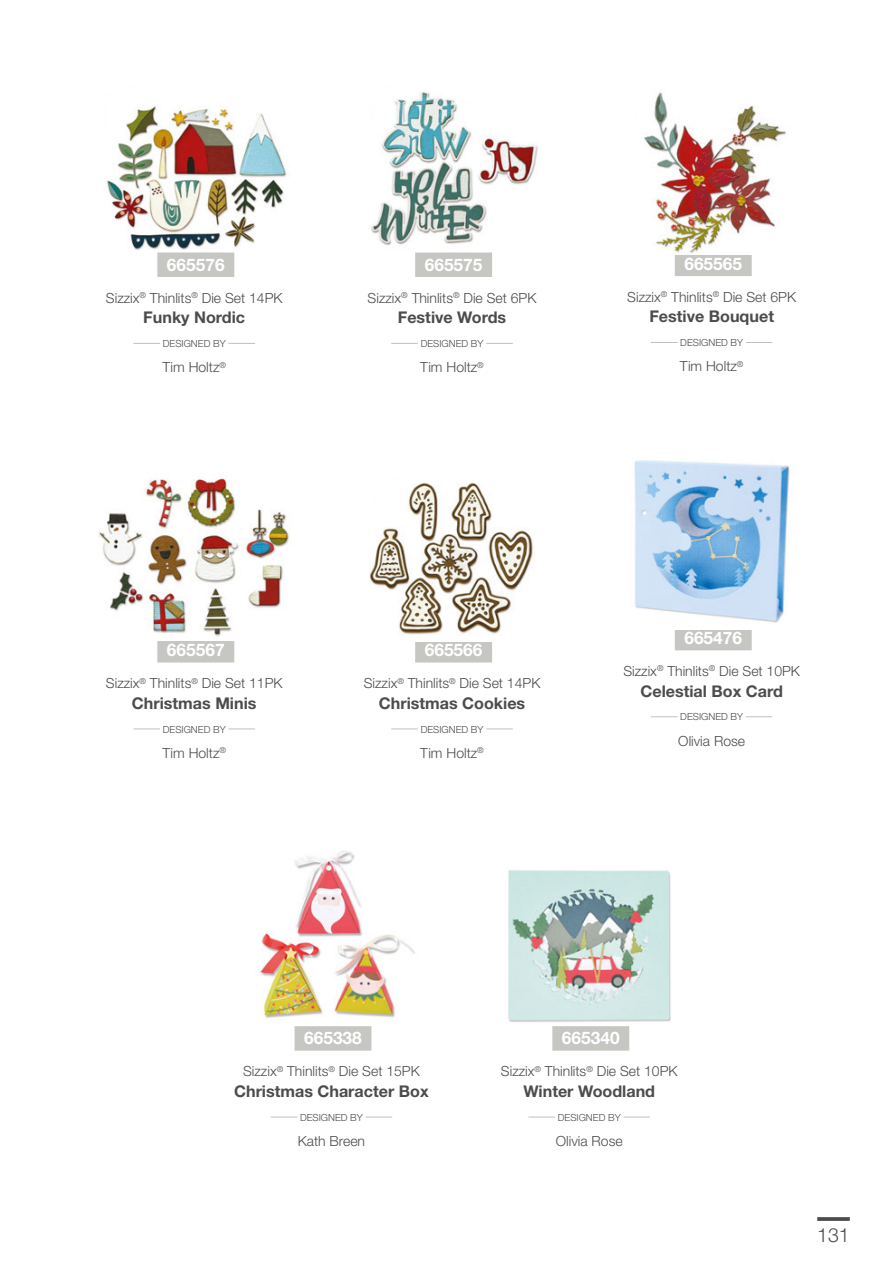
<style>
.page{position:relative;width:893px;height:1263px;background:#fff}
.page>*{position:absolute;margin:0;border:0;box-sizing:border-box;transform-origin:0 0}
.t1{font:300 19.5px "Helvetica Neue LT Std";color:#4c4c4c}
.SKU{font:700 17.25px "Helvetica Neue LT Std";color:#fff}
.Product_Info{font:700 16.2px "Helvetica Neue LT Std";color:#4c4c4c}
.Product_Info-2{font:300 13.95px "Helvetica Neue LT Std";color:#4c4c4c}
.Product_Info-3{font:300 9.75px "Helvetica Neue LT Std";color:#4c4c4c}
</style>
<div class="page">
<svg style="left:817px;top:1217px;width:33px;height:4px"></svg>
<div style="left:675px;top:626px;width:77px;height:24px;background:#c6c7c3"></div>
<svg style="left:651px;top:716px;width:27px;height:1px"></svg>
<svg style="left:746px;top:716px;width:26px;height:1px"></svg>
<img style="left:634px;top:460px;width:156px;height:169px">
<div style="left:157px;top:252px;width:77px;height:25px;background:#c6c7c3"></div>
<svg style="left:133px;top:343px;width:27px;height:1px"></svg>
<svg style="left:228px;top:343px;width:27px;height:1px"></svg>
<img style="left:105px;top:106px;width:182px;height:144px">
<div style="left:415px;top:252px;width:77px;height:25px;background:#c6c7c3"></div>
<svg style="left:391px;top:343px;width:27px;height:1px"></svg>
<svg style="left:486px;top:343px;width:27px;height:1px"></svg>
<img style="left:371px;top:91px;width:167px;height:155px">
<div style="left:157px;top:638px;width:77px;height:24px;background:#c6c7c3"></div>
<svg style="left:133px;top:729px;width:27px;height:1px"></svg>
<svg style="left:228px;top:729px;width:27px;height:1px"></svg>
<img style="left:97px;top:477px;width:194px;height:163px">
<div style="left:415px;top:638px;width:77px;height:24px;background:#c6c7c3"></div>
<svg style="left:391px;top:729px;width:27px;height:1px"></svg>
<svg style="left:486px;top:729px;width:27px;height:1px"></svg>
<img style="left:370px;top:483px;width:163px;height:158px">
<div style="left:675px;top:252px;width:77px;height:24px;background:#c6c7c3"></div>
<svg style="left:651px;top:342px;width:27px;height:1px"></svg>
<svg style="left:746px;top:342px;width:26px;height:1px"></svg>
<img style="left:644px;top:92px;width:142px;height:162px">
<div style="left:295px;top:1026px;width:76px;height:25px;background:#c6c7c3"></div>
<svg style="left:271px;top:1117px;width:26px;height:1px"></svg>
<svg style="left:366px;top:1117px;width:26px;height:1px"></svg>
<img style="left:258px;top:851px;width:157px;height:167px">
<div style="left:552px;top:1026px;width:77px;height:25px;background:#c6c7c3"></div>
<svg style="left:528px;top:1117px;width:27px;height:1px"></svg>
<svg style="left:623px;top:1117px;width:27px;height:1px"></svg>
<img style="left:508px;top:870px;width:163px;height:152px">
<p class="SKU" style="left:167px;top:254px;width:59px">665576</p>
<p class="Product_Info-2" style="left:106px;top:289px;width:178px">Sizzix<sup>®</sup> Thinlits<sup>®</sup> Die Set 14PK</p>
<p class="Product_Info" style="left:143px;top:307px;width:103px">Funky Nordic</p>
<p class="Product_Info-3" style="left:163px;top:338px;width:64px">DESIGNED BY</p>
<p class="Product_Info-2" style="left:162px;top:359px;width:65px">Tim Holtz<sup>®</sup></p>
<p class="SKU" style="left:425px;top:254px;width:59px">665575</p>
<p class="Product_Info-2" style="left:368px;top:289px;width:170px">Sizzix<sup>®</sup> Thinlits<sup>®</sup> Die Set 6PK</p>
<p class="Product_Info" style="left:398px;top:307px;width:110px">Festive Words</p>
<p class="Product_Info-3" style="left:421px;top:338px;width:64px">DESIGNED BY</p>
<p class="Product_Info-2" style="left:420px;top:359px;width:65px">Tim Holtz<sup>®</sup></p>
<p class="SKU" style="left:684px;top:253px;width:59px">665565</p>
<p class="Product_Info-2" style="left:627px;top:288px;width:170px">Sizzix<sup>®</sup> Thinlits<sup>®</sup> Die Set 6PK</p>
<p class="Product_Info" style="left:649px;top:306px;width:126px">Festive Bouquet</p>
<p class="Product_Info-3" style="left:680px;top:337px;width:64px">DESIGNED BY</p>
<p class="Product_Info-2" style="left:680px;top:358px;width:65px">Tim Holtz<sup>®</sup></p>
<p class="SKU" style="left:167px;top:639px;width:59px">665567</p>
<p class="Product_Info-2" style="left:106px;top:675px;width:178px">Sizzix<sup>®</sup> Thinlits<sup>®</sup> Die Set 11PK</p>
<p class="Product_Info" style="left:132px;top:693px;width:126px">Christmas Minis</p>
<p class="Product_Info-3" style="left:163px;top:723px;width:64px">DESIGNED BY</p>
<p class="Product_Info-2" style="left:162px;top:744px;width:65px">Tim Holtz<sup>®</sup></p>
<p class="SKU" style="left:425px;top:639px;width:59px">665566</p>
<p class="Product_Info-2" style="left:364px;top:675px;width:178px">Sizzix<sup>®</sup> Thinlits<sup>®</sup> Die Set 14PK</p>
<p class="Product_Info" style="left:379px;top:693px;width:148px">Christmas Cookies</p>
<p class="Product_Info-3" style="left:421px;top:723px;width:64px">DESIGNED BY</p>
<p class="Product_Info-2" style="left:420px;top:744px;width:65px">Tim Holtz<sup>®</sup></p>
<p class="SKU" style="left:684px;top:627px;width:59px">665476</p>
<p class="Product_Info-2" style="left:623px;top:662px;width:178px">Sizzix<sup>®</sup> Thinlits<sup>®</sup> Die Set 10PK</p>
<p class="Product_Info" style="left:640px;top:681px;width:144px">Celestial Box Card</p>
<p class="Product_Info-3" style="left:680px;top:711px;width:64px">DESIGNED BY</p>
<p class="Product_Info-2" style="left:678px;top:732px;width:68px">Olivia Rose</p>
<p class="SKU" style="left:304px;top:1027px;width:59px">665338</p>
<p class="Product_Info-2" style="left:243px;top:1063px;width:178px">Sizzix<sup>®</sup> Thinlits<sup>®</sup> Die Set 15PK</p>
<p class="Product_Info" style="left:234px;top:1081px;width:196px">Christmas Character Box</p>
<p class="Product_Info-3" style="left:300px;top:1111px;width:64px">DESIGNED BY</p>
<p class="Product_Info-2" style="left:298px;top:1132px;width:69px">Kath Breen</p>
<p class="SKU" style="left:562px;top:1027px;width:59px">665340</p>
<p class="Product_Info-2" style="left:501px;top:1063px;width:178px">Sizzix<sup>®</sup> Thinlits<sup>®</sup> Die Set 10PK</p>
<p class="Product_Info" style="left:523px;top:1081px;width:133px">Winter Woodland</p>
<p class="Product_Info-3" style="left:558px;top:1111px;width:64px">DESIGNED BY</p>
<p class="Product_Info-2" style="left:556px;top:1132px;width:68px">Olivia Rose</p>
<h1 class="t1" style="left:817px;top:1223px;width:34px">131</h1>
</div>
